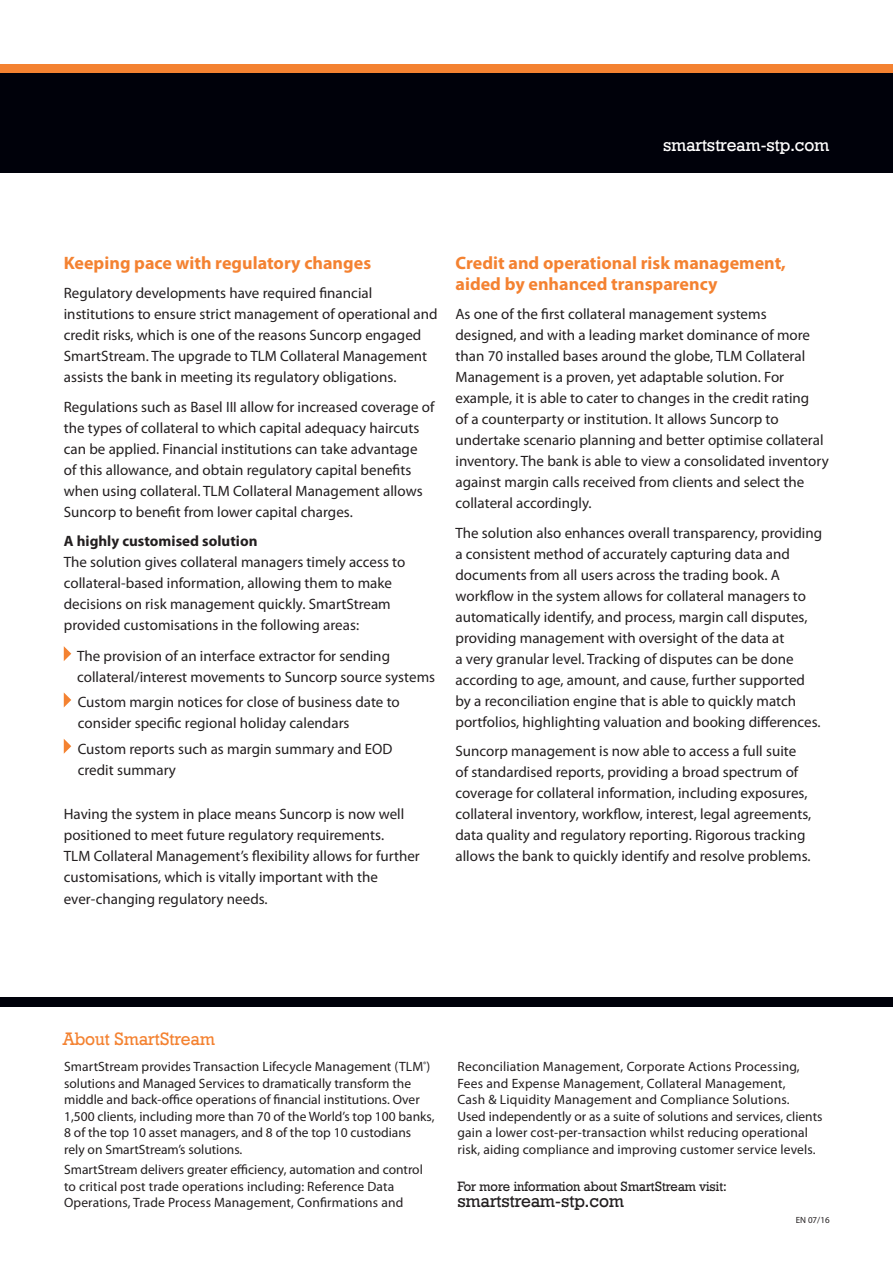
<style>
.page{position:relative;width:893px;height:1263px;background:#fff}
.page>*{position:absolute;margin:0;border:0;box-sizing:border-box;transform-origin:0 0}
.t1{font:700 18px/21px "Myriad Pro";color:#f48231}
.t2{font:18px "Geometric Slab 712 BT Medium A";color:#fff}
.t3{font:18px "Geometric Slab 712 BT Medium A";color:#231f20}
.t4{font:18px "Geometric Slab 712 BT Medium A";color:#f48231}
.t5{font:15px/21px "Myriad Pro";color:#231f20}
.t6{font:700 15px "Myriad Pro";color:#231f20}
.t7{font:13.5px/16.5px "Myriad Pro";letter-spacing:.005em;color:#231f20}
.t8{font:13.5px "Geometric Slab 712 BT Medium A";color:#231f20}
.t9{font:9px "Myriad Pro";color:#231f20}
</style>
<div class="page">
<div style="left:0;top:64px;width:893px;height:100px;background:#f48231"></div>
<div style="left:0;top:73px;width:893px;height:100px;background:#00010a"></div>
<div style="left:0;top:997px;width:893px;height:10px;background:#00010a"></div>
<svg style="left:64px;top:646px;width:7px;height:15px"></svg>
<svg style="left:64px;top:692px;width:7px;height:15px"></svg>
<svg style="left:64px;top:739px;width:7px;height:15px"></svg>
<p class="t2" style="left:663px;top:133px;width:168px">smartstream-stp.com</p>
<p class="t1" style="left:64px;top:251px;width:309px">Keeping pace with regulatory changes</p>
<p class="t5" style="left:64px;top:282px;width:375px">Regulatory developments have required financial institutions to ensure strict management of operational and credit risks, which is one of the reasons Suncorp engaged SmartStream. The upgrade to TLM Collateral Management assists the bank in meeting its regulatory obligations.</p>
<p class="t5" style="left:64px;top:396px;width:372px">Regulations such as Basel III allow for increased coverage of the types of collateral to which capital adequacy haircuts can be applied. Financial institutions can take advantage<br>of this allowance, and obtain regulatory capital benefits when using collateral. TLM Collateral Management allows Suncorp to benefit from lower capital charges.</p>
<p class="t6" style="left:64px;top:531px;width:195px">A highly customised solution</p>
<p class="t5" style="left:64px;top:551px;width:343px">The solution gives collateral managers timely access to collateral-based information, allowing them to make decisions on risk management quickly. SmartStream provided customisations in the following areas:</p>
<p class="t5" style="left:77px;top:645px;width:360px">The provision of an interface extractor for sending collateral/interest movements to Suncorp source systems</p>
<p class="t5" style="left:78px;top:692px;width:324px">Custom margin notices for close of business date to consider specific regional holiday calendars</p>
<p class="t5" style="left:78px;top:738px;width:316px">Custom reports such as margin summary and EOD credit summary</p>
<p class="t5" style="left:64px;top:804px;width:358px">Having the system in place means Suncorp is now well positioned to meet future regulatory requirements.<br>TLM Collateral Management’s flexibility allows for further customisations, which is vitally important with the ever-changing regulatory needs.</p>
<p class="t1" style="left:455px;top:251px;width:332px">Credit and operational risk management, aided by enhanced transparency</p>
<p class="t5" style="left:455px;top:303px;width:375px">As one of the first collateral management systems designed, and with a leading market dominance of more than 70 installed bases around the globe, TLM Collateral Management is a proven, yet adaptable solution. For example, it is able to cater to changes in the credit rating<br>of a counterparty or institution. It allows Suncorp to undertake scenario planning and better optimise collateral inventory. The bank is able to view a consolidated inventory against margin calls received from clients and select the collateral accordingly.</p>
<p class="t5" style="left:455px;top:522px;width:368px">The solution also enhances overall transparency, providing a consistent method of accurately capturing data and documents from all users across the trading book. A workflow in the system allows for collateral managers to automatically identify, and process, margin call disputes, providing management with oversight of the data at<br>a very granular level. Tracking of disputes can be done according to age, amount, and cause, further supported by a reconciliation engine that is able to quickly match portfolios, highlighting valuation and booking differences.</p>
<p class="t5" style="left:455px;top:740px;width:357px">Suncorp management is now able to access a full suite of standardised reports, providing a broad spectrum of coverage for collateral information, including exposures, collateral inventory, workflow, interest, legal agreements, data quality and regulatory reporting. Rigorous tracking allows the bank to quickly identify and resolve problems.</p>
<p class="t4" style="left:63px;top:1027px;width:153px">About SmartStream</p>
<p class="t7" style="left:64px;top:1058px;width:372px">SmartStream provides Transaction Lifecycle Management (TLM<sup>®</sup>) solutions and Managed Services to dramatically transform the middle and back-office operations of financial institutions. Over 1,500 clients, including more than 70 of the World’s top 100 banks, 8 of the top 10 asset managers, and 8 of the top 10 custodians rely on SmartStream’s solutions.</p>
<p class="t7" style="left:64px;top:1161px;width:360px">SmartStream delivers greater efficiency, automation and control to critical post trade operations including: Reference Data<br>Operations, Trade Process Management, Confirmations and</p>
<p class="t7" style="left:458px;top:1058px;width:366px">Reconciliation Management, Corporate Actions Processing, Fees and Expense Management, Collateral Management,<br>Cash &amp; Liquidity Management and Compliance Solutions.<br>Used independently or as a suite of solutions and services, clients gain a lower cost-per-transaction whilst reducing operational risk, aiding compliance and improving customer service levels.</p>
<p class="t8" style="left:458px;top:1178px;width:271px">For more information about SmartStream visit:</p>
<p class="t3" style="left:458px;top:1190px;width:168px">smartstream-stp.com</p>
<p class="t9" style="left:796px;top:1214px;width:35px">EN 07/16</p>
</div>
